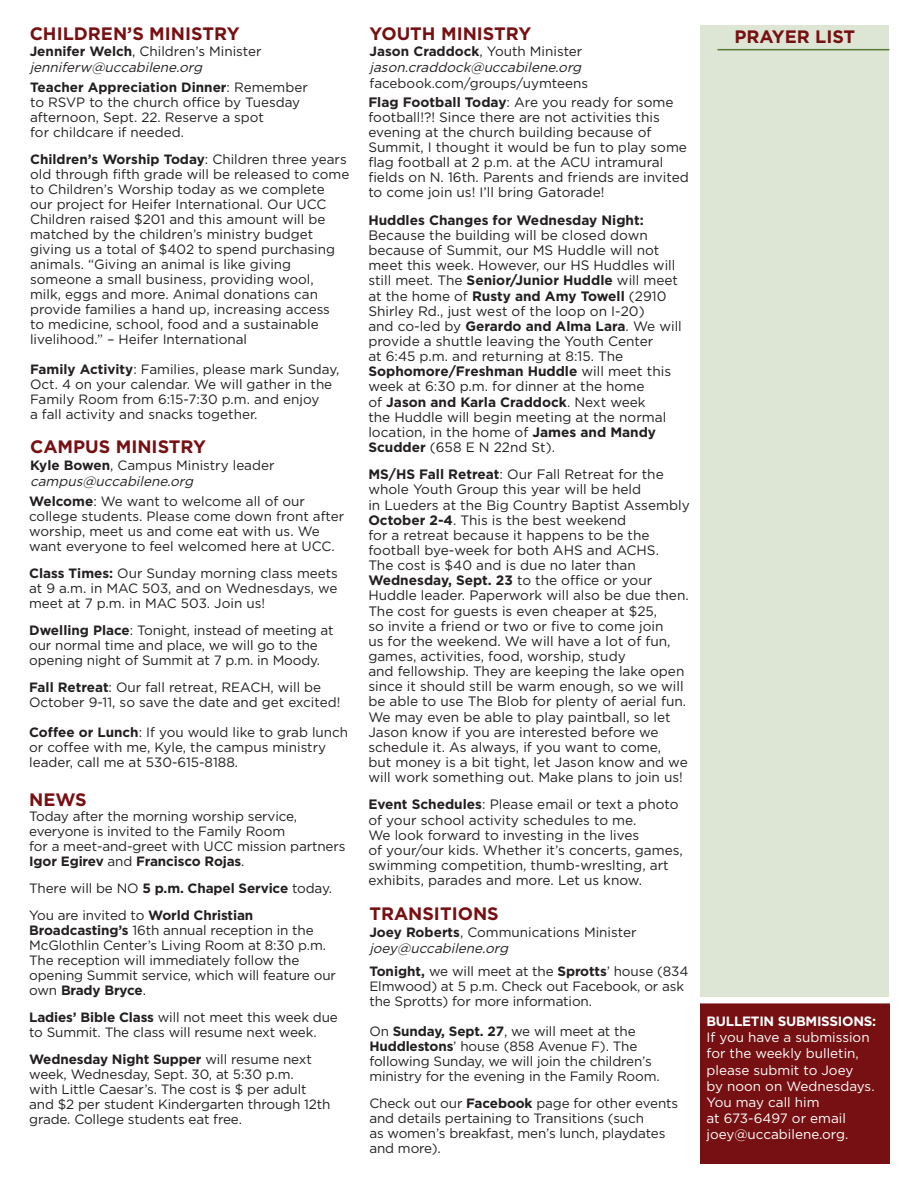
<style>
.page{position:relative;width:918px;height:1188px;background:#fff}
.page>*{position:absolute;margin:0;border:0;box-sizing:border-box;transform-origin:0 0}
.t1{font:700 18px "Gotham";color:#771012}
.t2{font:13.65px/15.1px "Gotham";color:#231f20}
.t3{font:700 13.65px "Gotham";color:#231f20}
.t4{font:13.5px/15px "Gotham";letter-spacing:-.01em;color:#231f20}
.t5{font:13.5px/16.2px "Gotham";color:#fff}
.t6{font:italic 13.5px/16.2px "Gotham";color:#231f20}
.t7{font:700 13.5px "Gotham";letter-spacing:-.02em;color:#fff}
.s1{font-weight:700;font-style:normal}
.s2{font-style:normal}
.s3{font-weight:700}
.s4{font-style:italic}
</style>
<div class="page">
<div style="left:700px;top:1003px;width:189px;height:160px;background:#771012"></div>
<div style="left:700px;top:25px;width:189px;height:972px;background:#dde5d5"></div>
<hr style="left:717px;top:49px;width:172px;height:1px;background:#577a37">
<h1 class="t1" style="left:30px;top:23px;width:211px">CHILDREN’S MINISTRY</h1>
<p class="t6" style="left:30px;top:43px;width:233px"><span class="s1">Jennifer Welch</span><span class="s2">, Children’s Minister </span>jenniferw@uccabilene.org</p>
<p class="t4" style="left:30px;top:79px;width:279px"><span class="s3">Teacher Appreciation Dinner</span>: Remember to RSVP to the church office by Tuesday afternoon, Sept. 22. Reserve a spot<br>for childcare if needed.</p>
<p class="t4" style="left:30px;top:151px;width:321px"><span class="s3">Children’s Worship Today</span>: Children three years old through fifth grade will be released to come to Children’s Worship today as we complete our project for Heifer International. Our UCC Children raised $201 and this amount will be matched by the children’s ministry budget giving us a total of $402 to spend purchasing animals. “Giving an animal is like giving someone a small business, providing wool,<br>milk, eggs and more. Animal donations can provide families a hand up, increasing access<br>to medicine, school, food and a sustainable livelihood.” – Heifer International</p>
<p class="t4" style="left:30px;top:361px;width:311px"><span class="s3">Family Activity</span>: Families, please mark Sunday, Oct. 4 on your calendar. We will gather in the Family Room from 6:15-7:30 p.m. and enjoy<br>a fall activity and snacks together.</p>
<h1 class="t1" style="left:30px;top:437px;width:177px">CAMPUS MINISTRY</h1>
<p class="t4" style="left:30px;top:456px;width:246px;line-height:16.2px"><span class="s3">Kyle Bowen</span>, Campus Ministry leader <span class="s4">campus@uccabilene.org</span></p>
<p class="t4" style="left:29px;top:494px;width:317px"><span class="s3">Welcome</span>: We want to welcome all of our college students. Please come down front after worship, meet us and come eat with us. We want everyone to feel welcomed here at UCC.</p>
<p class="t4" style="left:29px;top:566px;width:310px;text-align:justify"><span class="s3">Class Times:</span> Our Sunday morning class meets at 9 a.m. in MAC 503, and on Wednesdays, we meet at 7 p.m. in MAC 503. Join us!</p>
<p class="t4" style="left:29px;top:623px;width:306px"><span class="s3">Dwelling Place</span>: Tonight, instead of meeting at our normal time and place, we will go to the opening night of Summit at 7 p.m. in Moody.</p>
<p class="t4" style="left:29px;top:680px;width:313px"><span class="s3">Fall Retreat</span>: Our fall retreat, REACH, will be<br>October 9-11, so save the date and get excited!</p>
<p class="t4" style="left:29px;top:725px;width:321px"><span class="s3">Coffee or Lunch</span>: If you would like to grab lunch or coffee with me, Kyle, the campus ministry leader, call me at 530-615-8188.</p>
<h1 class="t1" style="left:29px;top:789px;width:59px">NEWS</h1>
<p class="t4" style="left:29px;top:809px;width:318px">Today after the morning worship service, everyone is invited to the Family Room<br>for a meet-and-greet with UCC mission partners <span class="s3">Igor Egirev</span> and <span class="s3">Francisco Rojas</span>.</p>
<p class="t4" style="left:29px;top:875px;width:304px;line-height:27px">There will be NO <span class="s3">5 p.m. Chapel Service</span> today.<br>You are invited to <span class="s3">World Christian</span></p>
<p class="t4" style="left:29px;top:923px;width:308px"><span class="s3">Broadcasting’s</span> 16th annual reception in the McGlothlin Center’s Living Room at 8:30 p.m.<br>The reception will immediately follow the opening Summit service, which will feature our own <span class="s3">Brady Bryce</span>.</p>
<p class="t4" style="left:29px;top:1010px;width:310px"><span class="s3">Ladies’ Bible Class</span> will not meet this week due to Summit. The class will resume next week.</p>
<p class="t4" style="left:29px;top:1052px;width:303px"><span class="s3">Wednesday Night Supper</span> will resume next week, Wednesday, Sept. 30, at 5:30 p.m.<br>with Little Caesar’s. The cost is $ per adult and $2 per student Kindergarten through 12th grade. College students eat free.</p>
<h1 class="t1" style="left:370px;top:23px;width:163px">YOUTH MINISTRY</h1>
<p class="t6" style="left:370px;top:43px;width:216px"><span class="s1">Jason Craddock</span><span class="s2">, Youth Minister </span>jason.craddock@uccabilene.org</p>
<p class="t4" style="left:370px;top:76px;width:220px">facebook.com/groups/uymteens</p>
<p class="t2" style="left:368px;top:94px;width:322px"><span class="s3">Flag Football Today</span>: Are you ready for some football!?! Since there are not activities this evening at the church building because of Summit, I thought it would be fun to play some flag football at 2 p.m. at the ACU intramural fields on N. 16th. Parents and friends are invited to come join us! I’ll bring Gatorade!</p>
<p class="t3" style="left:368px;top:212px;width:277px">Huddles Changes for Wednesday Night:</p>
<p class="t2" style="left:368px;top:227px;width:315px">Because the building will be closed down because of Summit, our MS Huddle will not meet this week. However, our HS Huddles will still meet. The <span class="s3">Senior/Junior Huddle</span> will meet at the home of <span class="s3">Rusty and Amy Towell</span> (2910<br>Shirley Rd., just west of the loop on I-20)<br>and co-led by <span class="s3">Gerardo and Alma Lara</span>. We will provide a shuttle leaving the Youth Center<br>at 6:45 p.m. and returning at 8:15. The <span class="s3">Sophomore/Freshman Huddle</span> will meet this week at 6:30 p.m. for dinner at the home<br>of <span class="s3">Jason and Karla Craddock</span>. Next week<br>the Huddle will begin meeting at the normal location, in the home of <span class="s3">James and Mandy Scudder</span> (658 E N 22nd St).</p>
<p class="t2" style="left:368px;top:467px;width:323px"><span class="s3">MS/HS Fall Retreat</span>: Our Fall Retreat for the whole Youth Group this year will be held<br>in Lueders at the Big Country Baptist Assembly <span class="s3">October 2-4</span>. This is the best weekend<br>for a retreat because it happens to be the football bye-week for both AHS and ACHS.<br>The cost is $40 and is due no later than <span class="s3">Wednesday, Sept. 23</span> to the office or your Huddle leader. Paperwork will also be due then.<br>The cost for guests is even cheaper at $25,<br>so invite a friend or two or five to come join<br>us for the weekend. We will have a lot of fun, games, activities, food, worship, study<br>and fellowship. They are keeping the lake open since it should still be warm enough, so we will be able to use The Blob for plenty of aerial fun.<br>We may even be able to play paintball, so let Jason know if you are interested before we schedule it. As always, if you want to come,<br>but money is a bit tight, let Jason know and we will work something out. Make plans to join us!</p>
<p class="t2" style="left:368px;top:797px;width:316px"><span class="s3">Event Schedules</span>: Please email or text a photo of your school activity schedules to me.<br>We look forward to investing in the lives<br>of your/our kids. Whether it’s concerts, games, swimming competition, thumb-wreslting, art exhibits, parades and more. Let us know.</p>
<h1 class="t1" style="left:369px;top:904px;width:131px">TRANSITIONS</h1>
<p class="t4" style="left:369px;top:923px;width:269px;line-height:16.2px"><span class="s3">Joey Roberts</span>, Communications Minister <span class="s4">joey@uccabilene.org</span></p>
<p class="t4" style="left:369px;top:964px;width:321px"><span class="s3">Tonight,</span> we will meet at the <span class="s3">Sprotts</span>’ house (834<br>Elmwood) at 5 p.m. Check out Facebook, or ask the Sprotts) for more information.</p>
<p class="t4" style="left:369px;top:1024px;width:292px">On <span class="s3">Sunday, Sept. 27</span>, we will meet at the <span class="s3">Huddlestons</span>’ house (858 Avenue F). The following Sunday, we will join the children’s ministry for the evening in the Family Room.</p>
<p class="t4" style="left:369px;top:1096px;width:310px">Check out our <span class="s3">Facebook</span> page for other events and details pertaining to Transitions (such<br>as women’s breakfast, men’s lunch, playdates and more).</p>
<h1 class="t1" style="left:735px;top:26px;width:122px">PRAYER LIST</h1>
<p class="t7" style="left:707px;top:1013px;width:171px">BULLETIN SUBMISSIONS:</p>
<p class="t5" style="left:707px;top:1029px;width:170px">If you have a submission for the weekly bulletin, please submit to Joey<br>by noon on Wednesdays.<br>You may call him<br>at 673-6497 or email joey@uccabilene.org.</p>
</div>
